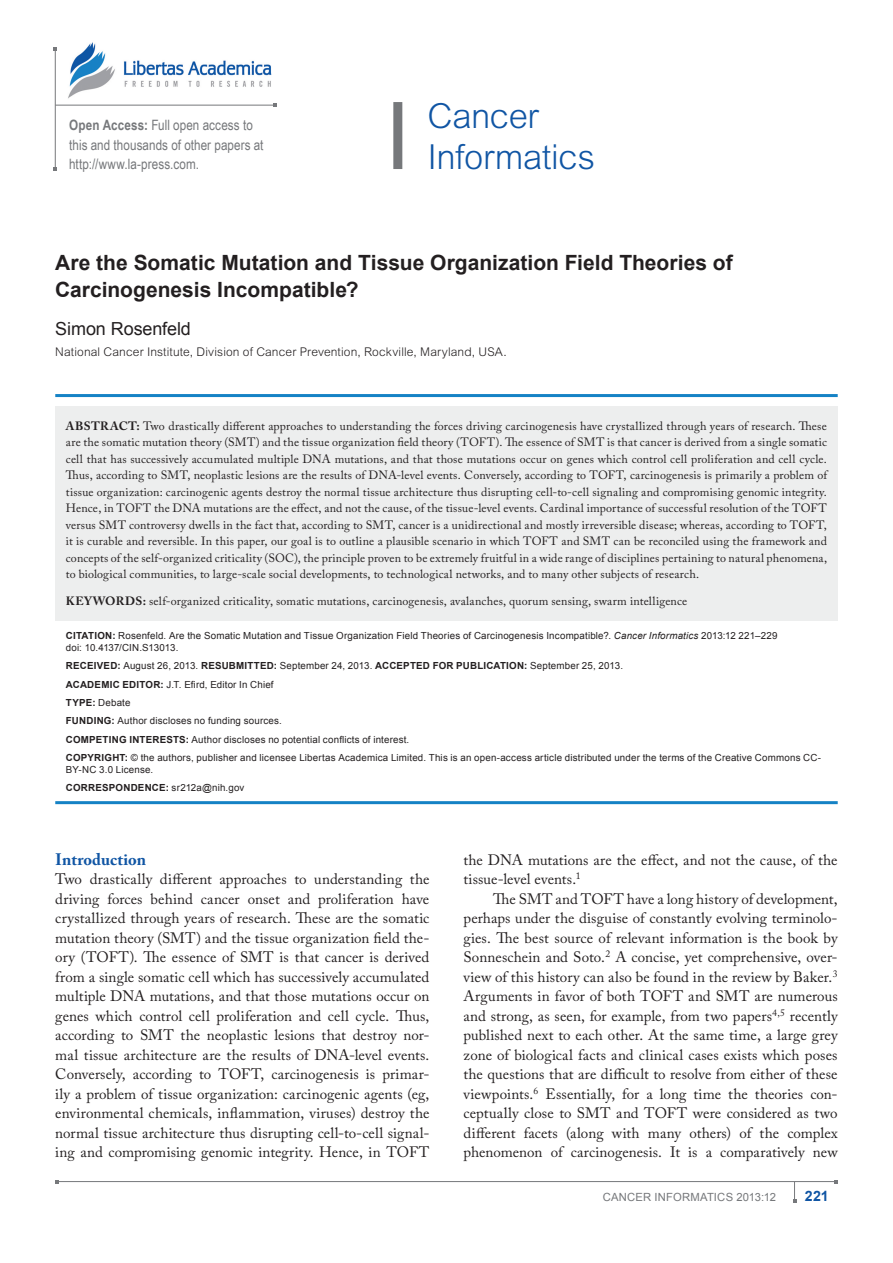
<style>
.page{position:relative;width:893px;height:1263px;background:#fff}
.page>*{position:absolute;margin:0;border:0;box-sizing:border-box;transform-origin:0 0}
.AO-Jname{font:300 34.5px/41.4px "Arial MT Std";letter-spacing:-.01em;color:#1055a4}
.AT{font:700 21px/27px "Arial";color:#231f20}
.AAu{font:18px "Arial";color:#231f20}
.t1{font:700 16.5px "Adobe Caslon Pro";color:#1055a4}
.TxF{font:15px/19.5px "Adobe Caslon Pro";letter-spacing:.005em;color:#231f20;text-align:justify}
.Tx{font:15px/19.5px "Adobe Caslon Pro";color:#231f20;text-align:justify}
.OA{font:14.25px/19.5px "Arial Narrow";letter-spacing:.005em;color:#76787b}
.RunF-folio{font:700 14.25px "Arial";color:#1055a4}
.t2{font:12px/16.5px "Adobe Caslon Pro";letter-spacing:.015em;color:#231f20;text-align:justify}
.AAuAff{font:300 12px "Arial MT Std";letter-spacing:.01em;color:#231f20}
.RunF{font:11.25px "Arial";letter-spacing:.015em;color:#76787b}
.Citation{font:9.75px/12px "Arial";letter-spacing:.02em;color:#231f20}
.Citation-2{font:700 9.75px "Arial";letter-spacing:.02em;color:#231f20}
.Citation-l{font:9.75px "Arial";letter-spacing:.015em;color:#231f20}
.Citation-l-2{font:700 9.75px "Arial";color:#231f20}
.s1{font-weight:700}
.s2{font-style:italic}
.s3{font-weight:400}
</style>
<div class="page">
<hr style="left:57px;top:1181px;width:779px;height:1px;background:#76787b">
<svg style="left:793px;top:1182px;width:3px;height:20px"></svg>
<hr style="left:55px;top:49px;width:1px;height:120px;background:#76787b">
<hr style="left:55px;top:105px;width:220px;height:1px;background:#76787b">
<img style="left:68px;top:42px;width:204px;height:57px">
<div style="left:393px;top:102px;width:9px;height:67px;background:#76787b"></div>
<hr style="left:55px;top:394px;width:783px;height:3px;background:#1582c5">
<hr style="left:55px;top:801px;width:783px;height:3px;background:#1582c5">
<div style="left:55px;top:406px;width:783px;height:214px;background:#edeeee"></div>
<p class="OA" style="left:69px;top:115px;width:196px"><span class="s1">Open Access:</span> Full open access to this and thousands of other papers at http://www.la-press.com.</p>
<p class="AO-Jname" style="left:428px;top:96px;width:169px">Cancer<br>Informatics</p>
<p class="AT" style="left:55px;top:250px;width:679px">ARE THE SOMATIC MUTATION AND TISSUE ORGANIZATION FIELD THEORIES OF<br>CARCINOGENESIS INCOMPATIBLE?</p>
<p class="AAu" style="left:55px;top:317px;width:137px">Simon Rosenfeld</p>
<p class="AAuAff" style="left:55px;top:345px;width:453px">National Cancer Institute, Division of Cancer Prevention, Rockville, Maryland, USA.</p>
<p class="t2" style="left:66px;top:417px;width:763px"><span class="s1">ABSTRACT:</span> Two drastically different approaches to understanding the forces driving carcinogenesis have crystallized through years of research. These are the somatic mutation theory (SMT) and the tissue organization field theory (TOFT). The essence of SMT is that cancer is derived from a single somatic cell that has successively accumulated multiple DNA mutations, and that those mutations occur on genes which control cell proliferation and cell cycle.<br>Thus, according to SMT, neoplastic lesions are the results of DNA-level events. Conversely, according to TOFT, carcinogenesis is primarily a problem of tissue organization: carcinogenic agents destroy the normal tissue architecture thus disrupting cell-to-cell signaling and compromising genomic integrity.<br>Hence, in TOFT the DNA mutations are the effect, and not the cause, of the tissue-level events. Cardinal importance of successful resolution of the TOFT versus SMT controversy dwells in the fact that, according to SMT, cancer is a unidirectional and mostly irreversible disease; whereas, according to TOFT, it is curable and reversible. In this paper, our goal is to outline a plausible scenario in which TOFT and SMT can be reconciled using the framework and concepts of the self-organized criticality (SOC), the principle proven to be extremely fruitful in a wide range of disciplines pertaining to natural phenomena, to biological communities, to large-scale social developments, to technological networks, and to many other subjects of research.</p>
<p class="t2" style="left:66px;top:593px;width:623px"><span class="s1">KEYWORDS:</span> self-organized criticality, somatic mutations, carcinogenesis, avalanches, quorum sensing, swarm intelligence</p>
<p class="Citation-2" style="left:66px;top:629px;width:14px">CITATIO</p>
<p class="Citation" style="left:66px;top:629px;width:713px;text-indent:39px"><span class="s1">N:</span> Rosenfeld. Are the Somatic M utation and Tissue Organization Field Theories of Carcinogenesis Incompatible?. <span class="s2">Cancer Informatics</span> 2013:12 221–229 doi: 10.4137/CIN .S13013.</p>
<p class="Citation-2" style="left:66px;top:659px;width:177px">RECEIVED: <span class="s3">August 26, 2013.</span> RESUBMITT</p>
<p class="Citation" style="left:260px;top:660px;width:181px"><span class="s1">ED:</span> September 24, 2013. <span class="s1">ACCEPTED FOR</span></p>
<p class="Citation-2" style="left:456px;top:659px;width:34px">PUBLICATIO</p>
<p class="Citation" style="left:517px;top:660px;width:107px"><span class="s1">N:</span> September 25, 2013.</p>
<p class="Citation-2" style="left:66px;top:677px;width:43px">ACADEMIC</p>
<p class="Citation-2" style="left:122px;top:677px;width:21px">EDITOR</p>
<p class="Citation" style="left:161px;top:678px;width:115px"><span class="s1">:</span> J.T. Efird, Editor In Chief</p>
<p class="Citation" style="left:66px;top:696px;width:66px"><span class="s1">TYPE :</span> Debate</p>
<p class="Citation" style="left:66px;top:715px;width:218px"><span class="s1">FUNDING:</span> Author discloses no funding sources.</p>
<p class="Citation-2" style="left:66px;top:733px;width:108px">COM PETI NG INTERESTS</p>
<p class="Citation" style="left:186px;top:733px;width:225px"><span class="s1">:</span> Author discloses no potential conflicts of interest.</p>
<p class="Citation" style="left:66px;top:752px;width:757px"><span class="s1">COPYRIGHT:</span> © the authors, publisher and licensee Libertas Academica Limited. This is an open-access article distributed under the terms of the Creative Commons CC-<br>BY-N C 3.0 License.</p>
<p class="Citation-l-2" style="left:66px;top:781px;width:16px">CORR</p>
<p class="Citation-l" style="left:96px;top:781px;width:150px"><span class="s1">ESPONDENCE:</span> sr212a@nih.gov</p>
<h1 class="t1" style="left:55px;top:849px;width:92px">INTRODUCTION</h1>
<p class="TxF" style="left:55px;top:869px;width:376px">Two drastically different approaches to understanding the driving forces behind cancer onset and proliferation have crystallized through years of research. These are the somatic mutation theory (SMT) and the tissue organization field the&shy;ory (TOFT). The essence of SMT is that cancer is derived from a single somatic cell which has successively accumulated multiple DNA mutations, and that those mutations occur on genes which control cell proliferation and cell cycle. Thus, according to SMT the neoplastic lesions that destroy nor&shy;mal tissue architecture are the results of DNA-level events.<br>Conversely, according to TOFT, carcinogenesis is primar&shy;ily a problem of tissue organization: carcinogenic agents (eg, environmental chemicals, inflammation, viruses) destroy the normal tissue architecture thus disrupting cell-to-cell signal&shy;ing and compromising genomic integrity. Hence, in TOFT</p>
<p class="TxF" style="left:463px;top:850px;width:376px">the DNA mutations are the effect, and not the cause, of the tissue-level events.<sup>1</sup></p>
<p class="Tx" style="left:463px;top:889px;width:376px;text-indent:30px">The SMT and TOFT have a long history of development, perhaps under the disguise of constantly evolving terminolo&shy;gies. The best source of relevant information is the book by Sonneschein and Soto.<sup>2</sup> A concise, yet comprehensive, over&shy;view of this history can also be found in the review by Baker.<sup>3<br></sup>Arguments in favor of both TOFT and SMT are numerous and strong, as seen, for example, from two papers<sup>4,5</sup> recently published next to each other. At the same time, a large grey zone of biological facts and clinical cases exists which poses the questions that are difficult to resolve from either of these viewpoints.<sup>6</sup> Essentially, for a long time the theories con&shy;ceptually close to SMT and TOFT were considered as two different facets (along with many others) of the complex phenomenon of carcinogenesis. It is a comparatively new</p>
<p class="RunF" style="left:603px;top:1189px;width:175px">Cancer Informatics 2013:12</p>
<p class="RunF-folio" style="left:805px;top:1186px;width:25px">221</p>
</div>
